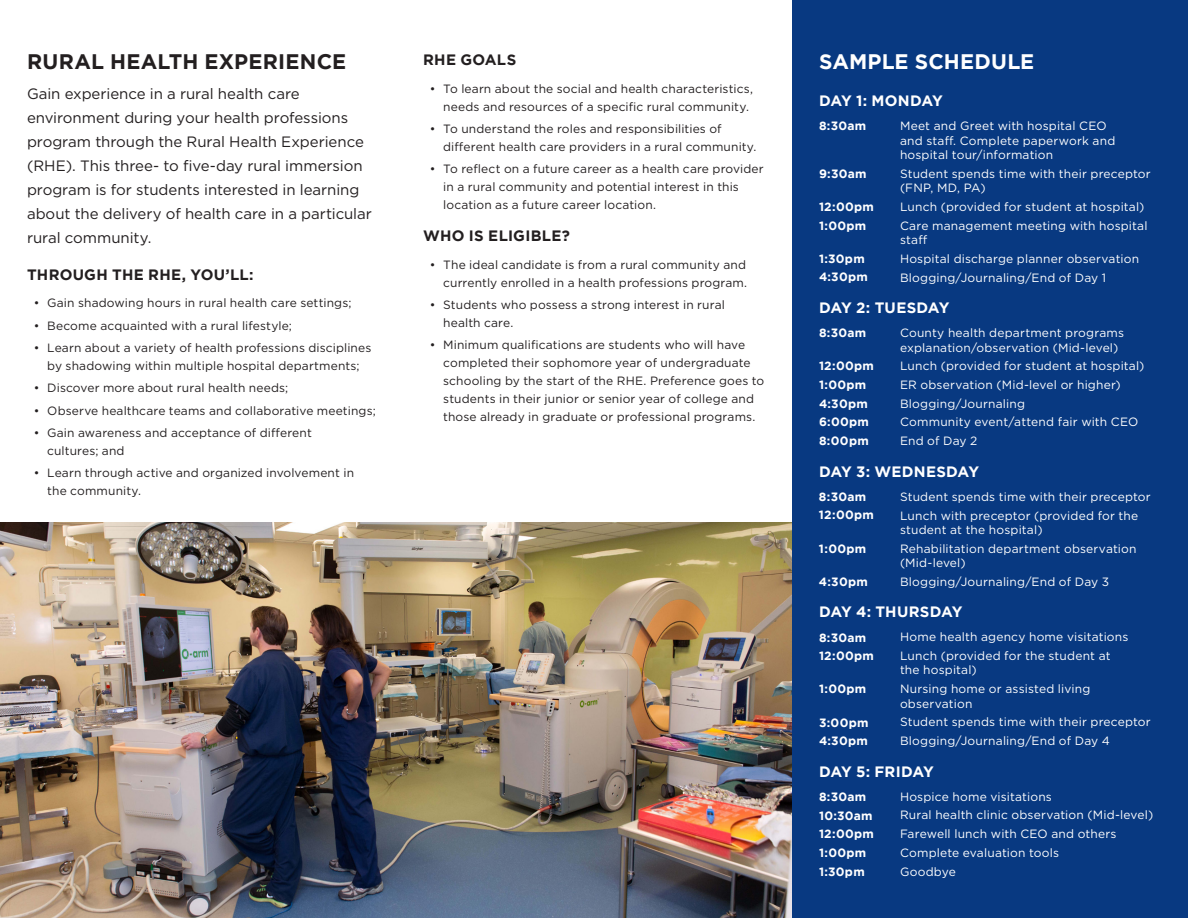
<style>
.page{position:relative;width:1188px;height:918px;background:#fff}
.page>*{position:absolute;margin:0;border:0;box-sizing:border-box;transform-origin:0 0}
.new_head{font:700 21px "Gotham";letter-spacing:.01em;color:#231f20}
.new_head-2{font:700 21px "Gotham";letter-spacing:.005em;color:#fff}
.sub-head{font:15px/24px "Gotham";letter-spacing:-.005em;color:#231f20}
.sub-head-2{font:700 15px "Gotham";letter-spacing:.02em;color:#231f20}
.sub-head-3{font:700 15px "Gotham";letter-spacing:.005em;color:#fff}
.sub-head-4{font:700 15px "Gotham";letter-spacing:-.025em;color:#fff}
.t1{font:12px/18px "Gotham";letter-spacing:.01em;color:#231f20}
.headline{font:12px/14.4px "Gotham";letter-spacing:.015em;color:#fff}
.headline-2{font:700 12px "Gotham";letter-spacing:.02em;color:#fff}
</style>
<div class="page">
<img style="left:0;top:523px;width:792px;height:395px">
<div style="left:792px;top:0;width:396px;height:918px;background:#083981"></div>
<p class="new_head" style="left:27px;top:50px;width:321px">RURAL HEALTH EXPERIENCE</p>
<p class="sub-head" style="left:27px;top:81px;width:346px">Gain experience in a rural health care environment during your health professions program through the Rural Health Experience (RHE). This three- to five-day rural immersion program is for students interested in learning about the delivery of health care in a particular rural community.</p>
<p class="sub-head-2" style="left:27px;top:266px;width:228px">THROUGH THE RHE, YOU’LL:</p>
<p class="t1" style="left:34px;top:294px;width:319px">• Gain shadowing hours in rural health care settings;</p>
<p class="t1" style="left:34px;top:316px;width:260px">• Become acquainted with a rural lifestyle;</p>
<p class="t1" style="left:34px;top:338px;width:339px;text-align:center">• Learn about a variety of health professions disciplines by shadowing within multiple hospital departments;</p>
<p class="t1" style="left:34px;top:379px;width:256px">• Discover more about rural health needs;</p>
<p class="t1" style="left:34px;top:401px;width:344px">• Observe healthcare teams and collaborative meetings;</p>
<p class="t1" style="left:47px;top:423px;width:266px;text-indent:-14px">• Gain awareness and acceptance of different cultures; and</p>
<p class="t1" style="left:47px;top:464px;width:308px;text-indent:-14px">• Learn through active and organized involvement in the community.</p>
<p class="sub-head-2" style="left:423px;top:51px;width:95px">RHE GOALS</p>
<p class="t1" style="left:443px;top:79px;width:311px;text-indent:-14px">• To learn about the social and health characteristics, needs and resources of a specific rural community.</p>
<p class="t1" style="left:443px;top:119px;width:315px;text-indent:-14px">• To understand the roles and responsibilities of different health care providers in a rural community.</p>
<p class="t1" style="left:443px;top:160px;width:322px;text-indent:-14px">• To reflect on a future career as a health care provider in a rural community and potential interest in this location as a future career location.</p>
<p class="sub-head-2" style="left:423px;top:227px;width:148px">WHO IS ELIGIBLE?</p>
<p class="t1" style="left:430px;top:255px;width:319px;text-align:right">• The ideal candidate is from a rural community and currently enrolled in a health professions program.</p>
<p class="t1" style="left:443px;top:295px;width:283px;text-indent:-14px">• Students who possess a strong interest in rural health care.</p>
<p class="t1" style="left:443px;top:336px;width:322px;text-indent:-14px">• Minimum qualifications are students who will have completed their sophomore year of undergraduate schooling by the start of the RHE. Preference goes to students in their junior or senior year of college and those already in graduate or professional programs.</p>
<p class="new_head-2" style="left:819px;top:50px;width:217px">SAMPLE SCHEDULE</p>
<p class="sub-head-4" style="left:819px;top:92px;width:125px">DAY 1: MONDAY</p>
<p class="headline" style="left:900px;top:119px;width:217px">Meet and Greet with hospital CEO and staff. Complete paperwork and hospital tour/information</p>
<p class="headline" style="left:900px;top:166px;width:252px">Student spends time with their preceptor (FNP, MD, PA)</p>
<p class="headline" style="left:900px;top:199px;width:246px">Lunch (provided for student at hospital)</p>
<p class="headline" style="left:900px;top:218px;width:249px">Care management meeting with hospital staff</p>
<p class="headline" style="left:900px;top:251px;width:241px">Hospital discharge planner observation</p>
<p class="headline" style="left:900px;top:270px;width:208px">Blogging/Journaling/End of Day 1</p>
<p class="sub-head-3" style="left:819px;top:299px;width:132px">DAY 2: TUESDAY</p>
<p class="headline" style="left:900px;top:325px;width:226px">County health department programs explanation/observation (Mid-level)</p>
<p class="headline" style="left:900px;top:359px;width:246px">Lunch (provided for student at hospital)</p>
<p class="headline" style="left:900px;top:377px;width:222px">ER observation (Mid-level or higher)</p>
<p class="headline" style="left:900px;top:396px;width:127px">Blogging/Journaling</p>
<p class="headline" style="left:900px;top:415px;width:240px">Community event/attend fair with CEO</p>
<p class="headline" style="left:900px;top:433px;width:79px">End of Day 2</p>
<p class="sub-head-3" style="left:819px;top:463px;width:162px">DAY 3: WEDNESDAY</p>
<p class="headline" style="left:900px;top:489px;width:252px">Student spends time with their preceptor</p>
<p class="headline" style="left:900px;top:508px;width:240px">Lunch with preceptor (provided for the student at the hospital)</p>
<p class="headline" style="left:900px;top:541px;width:238px">Rehabilitation department observation (Mid-level)</p>
<p class="headline" style="left:900px;top:574px;width:211px">Blogging/Journaling/End of Day 3</p>
<p class="sub-head-3" style="left:819px;top:603px;width:145px">DAY 4: THURSDAY</p>
<p class="headline" style="left:900px;top:630px;width:230px">Home health agency home visitations</p>
<p class="headline" style="left:900px;top:648px;width:212px">Lunch (provided for the student at the hospital)</p>
<p class="headline" style="left:900px;top:682px;width:192px">Nursing home or assisted living observation</p>
<p class="headline" style="left:900px;top:715px;width:252px">Student spends time with their preceptor</p>
<p class="headline" style="left:900px;top:733px;width:211px">Blogging/Journaling/End of Day 4</p>
<p class="sub-head-4" style="left:819px;top:763px;width:116px">DAY 5: FRIDAY</p>
<p class="headline" style="left:900px;top:789px;width:153px">Hospice home visitations</p>
<p class="headline" style="left:900px;top:808px;width:255px">Rural health clinic observation (Mid-level)</p>
<p class="headline" style="left:900px;top:826px;width:218px">Farewell lunch with CEO and others</p>
<p class="headline" style="left:900px;top:845px;width:161px">Complete evaluation tools</p>
<p class="headline" style="left:900px;top:864px;width:57px">Goodbye</p>
<p class="headline-2" style="left:819px;top:119px;width:49px">8:30am</p>
<p class="headline-2" style="left:819px;top:167px;width:49px">9:30am</p>
<p class="headline-2" style="left:819px;top:200px;width:57px">12:00pm</p>
<p class="headline-2" style="left:819px;top:218px;width:49px">1:00pm</p>
<p class="headline-2" style="left:819px;top:252px;width:47px">1:30pm</p>
<p class="headline-2" style="left:819px;top:270px;width:50px">4:30pm</p>
<p class="headline-2" style="left:819px;top:326px;width:49px">8:30am</p>
<p class="headline-2" style="left:819px;top:359px;width:57px">12:00pm</p>
<p class="headline-2" style="left:819px;top:378px;width:49px">1:00pm</p>
<p class="headline-2" style="left:819px;top:396px;width:50px">4:30pm</p>
<p class="headline-2" style="left:819px;top:415px;width:52px">6:00pm</p>
<p class="headline-2" style="left:819px;top:434px;width:51px">8:00pm</p>
<p class="headline-2" style="left:819px;top:490px;width:49px">8:30am</p>
<p class="headline-2" style="left:819px;top:508px;width:57px">12:00pm</p>
<p class="headline-2" style="left:819px;top:541px;width:49px">1:00pm</p>
<p class="headline-2" style="left:819px;top:574px;width:50px">4:30pm</p>
<p class="headline-2" style="left:819px;top:630px;width:49px">8:30am</p>
<p class="headline-2" style="left:819px;top:649px;width:57px">12:00pm</p>
<p class="headline-2" style="left:819px;top:682px;width:49px">1:00pm</p>
<p class="headline-2" style="left:819px;top:715px;width:51px">3:00pm</p>
<p class="headline-2" style="left:819px;top:734px;width:50px">4:30pm</p>
<p class="headline-2" style="left:819px;top:790px;width:49px">8:30am</p>
<p class="headline-2" style="left:819px;top:808px;width:55px">10:30am</p>
<p class="headline-2" style="left:819px;top:827px;width:57px">12:00pm</p>
<p class="headline-2" style="left:819px;top:846px;width:49px">1:00pm</p>
<p class="headline-2" style="left:819px;top:865px;width:47px">1:30pm</p>
</div>
